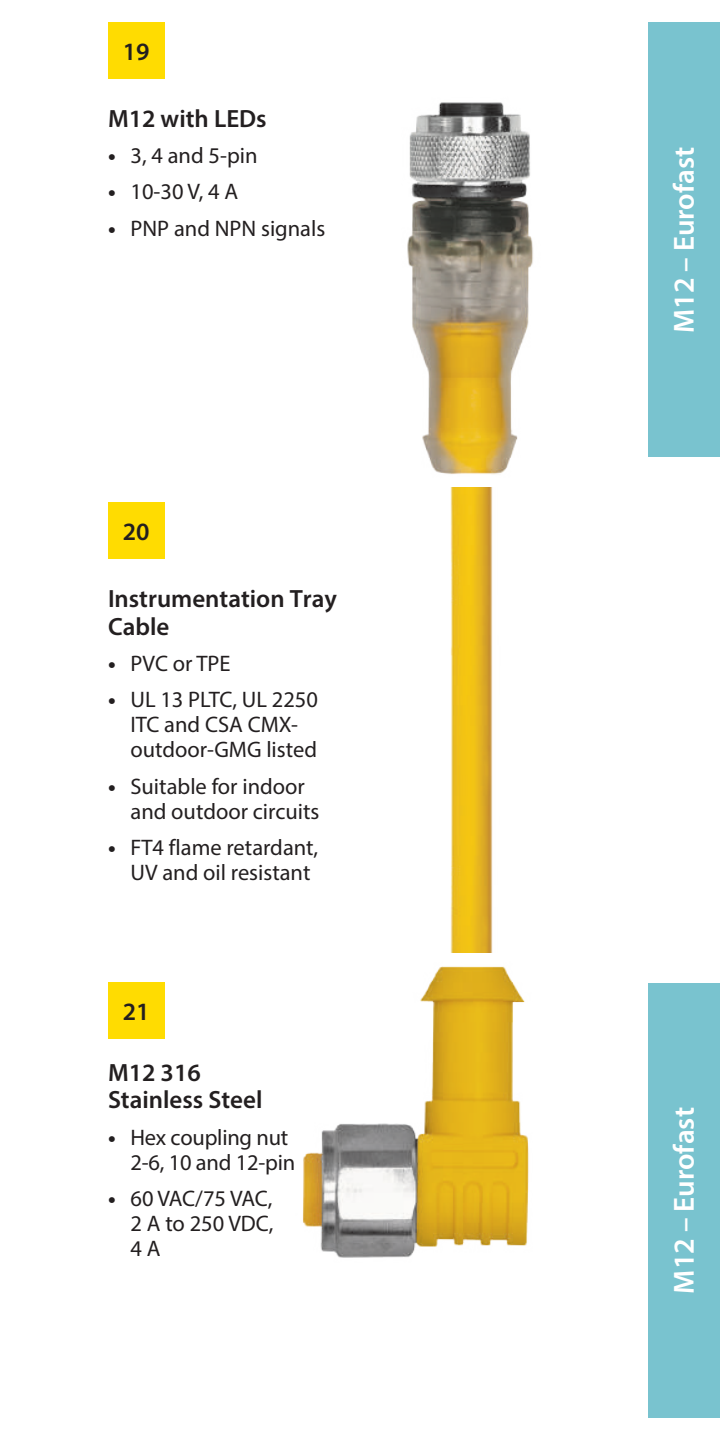
<style>
.page{position:relative;width:720px;height:1440px;background:#fff}
.page>*{position:absolute;margin:0;border:0;box-sizing:border-box;transform-origin:0 0}
.t1{font:600 29.25px "Myriad Pro";color:#fff}
.t2{font:600 25px/27.5px "Myriad Pro";color:#231f20}
.t3{font:22.5px/25px "Myriad Pro";color:#231f20}
.s1{font-weight:700;font-style:italic}
</style>
<div class="page">
<div style="left:648px;top:22px;width:72px;height:435px;background:#79c3cf"></div>
<div style="left:648px;top:983px;width:72px;height:435px;background:#79c3cf"></div>
<img style="left:450px;top:492px;width:43px;height:460px">
<img style="left:407px;top:102px;width:126px;height:390px">
<img style="left:303px;top:952px;width:226px;height:306px">
<div style="left:108px;top:22px;width:56px;height:57px;background:#ffdc01"></div>
<div style="left:108px;top:503px;width:56px;height:56px;background:#ffdc01"></div>
<div style="left:108px;top:983px;width:56px;height:56px;background:#ffdc01"></div>
<p class="t2" style="left:123px;top:37px;width:28px">19</p>
<p class="t2" style="left:108px;top:104px;width:160px">M12 with LEDs</p>
<p class="t3" style="left:108px;top:143px;width:151px"><span class="s1">•</span> 3, 4 and 5-pin</p>
<p class="t3" style="left:108px;top:179px;width:132px"><span class="s1">•</span> 10-30 V, 4 A</p>
<p class="t3" style="left:108px;top:215px;width:219px"><span class="s1">•</span> PNP and NPN signals</p>
<p class="t2" style="left:123px;top:517px;width:28px">20</p>
<p class="t2" style="left:108px;top:585px;width:231px">Instrumentation Tray<br>Cable</p>
<p class="t3" style="left:108px;top:651px;width:124px"><span class="s1">•</span> PVC or TPE</p>
<p class="t3" style="left:131px;top:687px;width:189px;text-indent:-22px"><span class="s1">•</span> UL 13 PLTC, UL 2250<br>ITC and CSA CMX&shy;outdoor-GMG listed</p>
<p class="t3" style="left:131px;top:773px;width:190px;text-indent:-22px"><span class="s1">•</span> Suitable for indoor and outdoor circuits</p>
<p class="t3" style="left:131px;top:834px;width:189px;text-indent:-22px"><span class="s1">•</span> FT4 flame retardant,<br>UV and oil resistant</p>
<p class="t2" style="left:123px;top:997px;width:28px">21</p>
<p class="t2" style="left:108px;top:1058px;width:156px">M12 316<br>Stainless Steel</p>
<p class="t3" style="left:131px;top:1124px;width:166px;text-indent:-22px"><span class="s1">•</span> Hex coupling nut<br>2-6, 10 and 12-pin</p>
<p class="t3" style="left:131px;top:1185px;width:145px;text-align:justify;text-indent:-22px"><span class="s1">•</span> 60 VAC/75 VAC, 2 A to 250 VDC, 4 A</p>
<p class="t1" style="left:665px;top:333px;width:188px;rotate:-90deg">M12 – Eurofast</p>
<p class="t1" style="left:665px;top:1294px;width:188px;rotate:-90deg">M12 – Eurofast</p>
</div>
